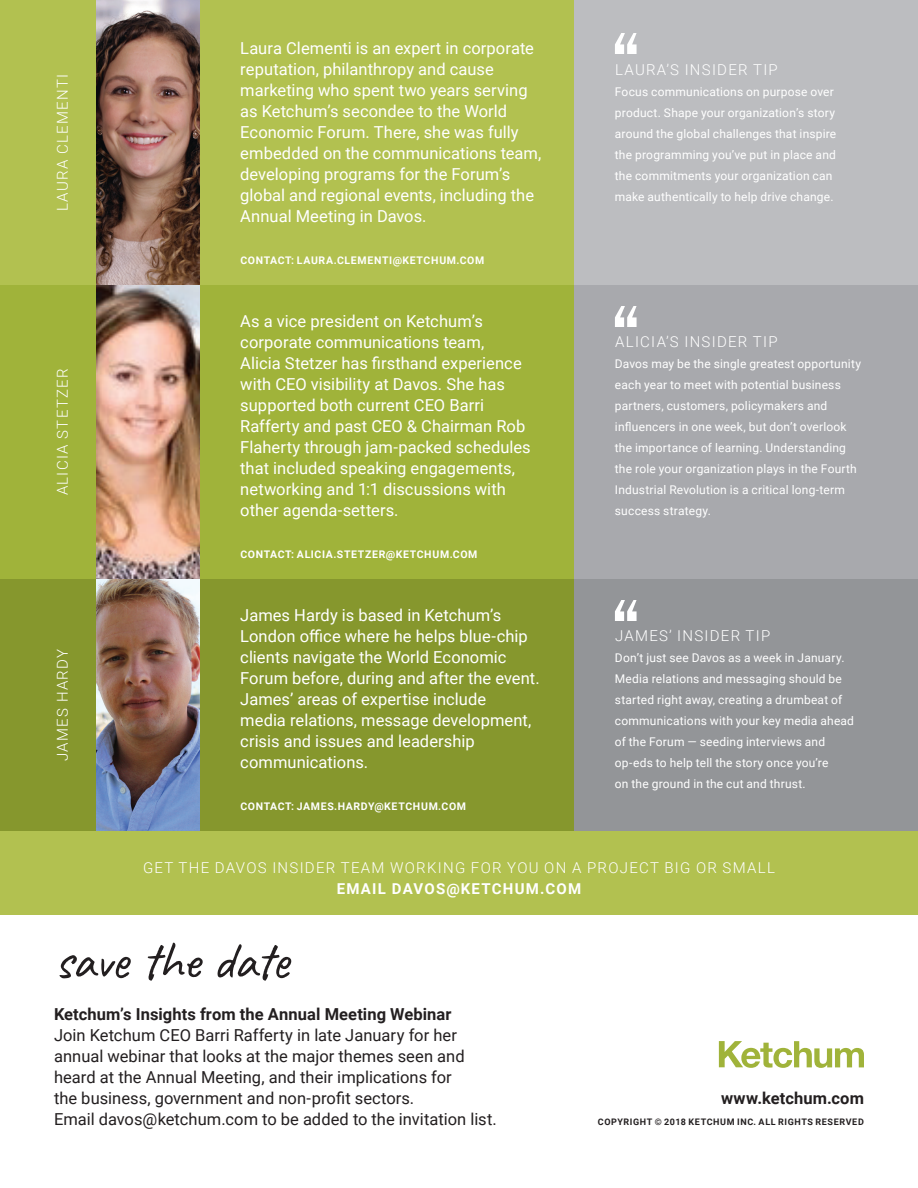
<style>
.page{position:relative;width:918px;height:1188px;background:#fff}
.page>*{position:absolute;margin:0;border:0;box-sizing:border-box;transform-origin:0 0}
.t1{font:54px "Caveat";letter-spacing:-.02em;color:#231f20}
.t2{font:16.5px/21px "Roboto";color:#fff}
.t3{font:16.5px/21px "Roboto";color:#231f20}
.t4{font:700 16.5px "Roboto";letter-spacing:.005em;color:#231f20}
.t5{font:300 15px "Roboto";letter-spacing:.085em;color:#fff}
.t6{font:700 15px "Roboto";letter-spacing:.085em;color:#fff}
.t7{font:12px/21px "Roboto";letter-spacing:.015em;color:#fff}
.t8{font:700 10.5px "Roboto";letter-spacing:.065em;color:#fff}
.t9{font:700 9px "Roboto";letter-spacing:.065em;color:#231f20}
</style>
<div class="page">
<div style="left:0;top:795px;width:918px;height:120px;background:#b2c150"></div>
<div style="left:552px;top:272px;width:366px;height:320px;background:#a8a9ad"></div>
<div style="left:564px;top:0;width:354px;height:285px;background:#bcbdc0"></div>
<div style="left:556px;top:579px;width:362px;height:252px;background:#939598"></div>
<div style="left:0;top:272px;width:574px;height:320px;background:#a0b33a"></div>
<div style="left:0;top:0;width:574px;height:285px;background:#b2c150"></div>
<div style="left:0;top:579px;width:574px;height:252px;background:#86972d"></div>
<svg style="left:719px;top:1041px;width:145px;height:27px"></svg>
<img style="left:96px;top:0;width:103px;height:831px">
<svg style="left:615px;top:33px;width:22px;height:21px"></svg>
<svg style="left:615px;top:306px;width:22px;height:21px"></svg>
<svg style="left:615px;top:600px;width:22px;height:21px"></svg>
<p class="t5" style="left:52px;top:211px;width:138px;rotate:-90deg">LAURA CLEMENTI</p>
<p class="t5" style="left:52px;top:495px;width:128px;rotate:-90deg">ALICIA STETZER</p>
<p class="t5" style="left:52px;top:761px;width:113px;rotate:-90deg">JAMES HARDY</p>
<p class="t2" style="left:240px;top:37px;width:303px">Laura Clementi is an expert in corporate reputation, philanthropy and cause marketing who spent two years serving as Ketchum’s secondee to the World Economic Forum. There, she was fully embedded on the communications team, developing programs for the Forum’s global and regional events, including the Annual Meeting in Davos.</p>
<p class="t8" style="left:240px;top:253px;width:245px">CONTACT: LAURA.CLEMENTI@KETCHUM.COM</p>
<p class="t2" style="left:240px;top:310px;width:292px">As a vice president on Ketchum’s corporate communications team,<br>Alicia Stetzer has firsthand experience with CEO visibility at Davos. She has supported both current CEO Barri Rafferty and past CEO &amp; Chairman Rob Flaherty through jam-packed schedules that included speaking engagements, networking and 1:1 discussions with other agenda-setters.</p>
<p class="t8" style="left:240px;top:547px;width:239px">CONTACT: ALICIA.STETZER@KETCHUM.COM</p>
<p class="t2" style="left:240px;top:604px;width:301px">James Hardy is based in Ketchum’s London office where he helps blue-chip clients navigate the World Economic Forum before, during and after the event.<br>James’ areas of expertise include<br>media relations, message development, crisis and issues and leadership communications.</p>
<p class="t8" style="left:240px;top:799px;width:227px">CONTACT: JAMES.HARDY@KETCHUM.COM</p>
<p class="t5" style="left:615px;top:59px;width:164px">LAURA’S INSIDER TIP</p>
<p class="t7" style="left:615px;top:81px;width:223px">Focus communications on purpose over product. Shape your organization’s story around the global challenges that inspire the programming you’ve put in place and the commitments your organization can make authentically to help drive change.</p>
<p class="t5" style="left:615px;top:331px;width:164px">ALICIA’S INSIDER TIP</p>
<p class="t7" style="left:615px;top:353px;width:248px">Davos may be the single greatest opportunity each year to meet with potential business partners, customers, policymakers and influencers in one week, but don’t overlook the importance of learning. Understanding the role your organization plays in the Fourth Industrial Revolution is a critical long-term success strategy.</p>
<p class="t5" style="left:615px;top:625px;width:157px">JAMES’ INSIDER TIP</p>
<p class="t7" style="left:615px;top:647px;width:241px">Don’t just see Davos as a week in January.<br>Media relations and messaging should be started right away, creating a drumbeat of communications with your key media ahead of the Forum — seeding interviews and op-eds to help tell the story once you’re<br>on the ground in the cut and thrust.</p>
<p class="t5" style="left:143px;top:857px;width:633px">GET THE DAVOS INSIDER TEAM WORKING FOR YOU ON A PROJECT BIG OR SMALL</p>
<p class="t6" style="left:337px;top:878px;width:246px">EMAIL DAVOS@KETCHUM.COM</p>
<h1 class="t1" style="left:54px;top:926px;width:236px">save the date</h1>
<p class="t4" style="left:54px;top:1003px;width:399px">Ketchum’s Insights from the Annual Meeting Webinar</p>
<p class="t3" style="left:54px;top:1024px;width:444px">Join Ketchum CEO Barri Rafferty in late January for her annual webinar that looks at the major themes seen and heard at the Annual Meeting, and their implications for<br>the business, government and non-profit sectors.<br>Email davos@ketchum.com to be added to the invitation list.</p>
<p class="t4" style="left:721px;top:1087px;width:144px">www.ketchum.com</p>
<p class="t9" style="left:598px;top:1115px;width:267px">COPYRIGHT © 2018 KETCHUM INC. ALL RIGHTS RESERVED</p>
</div>
